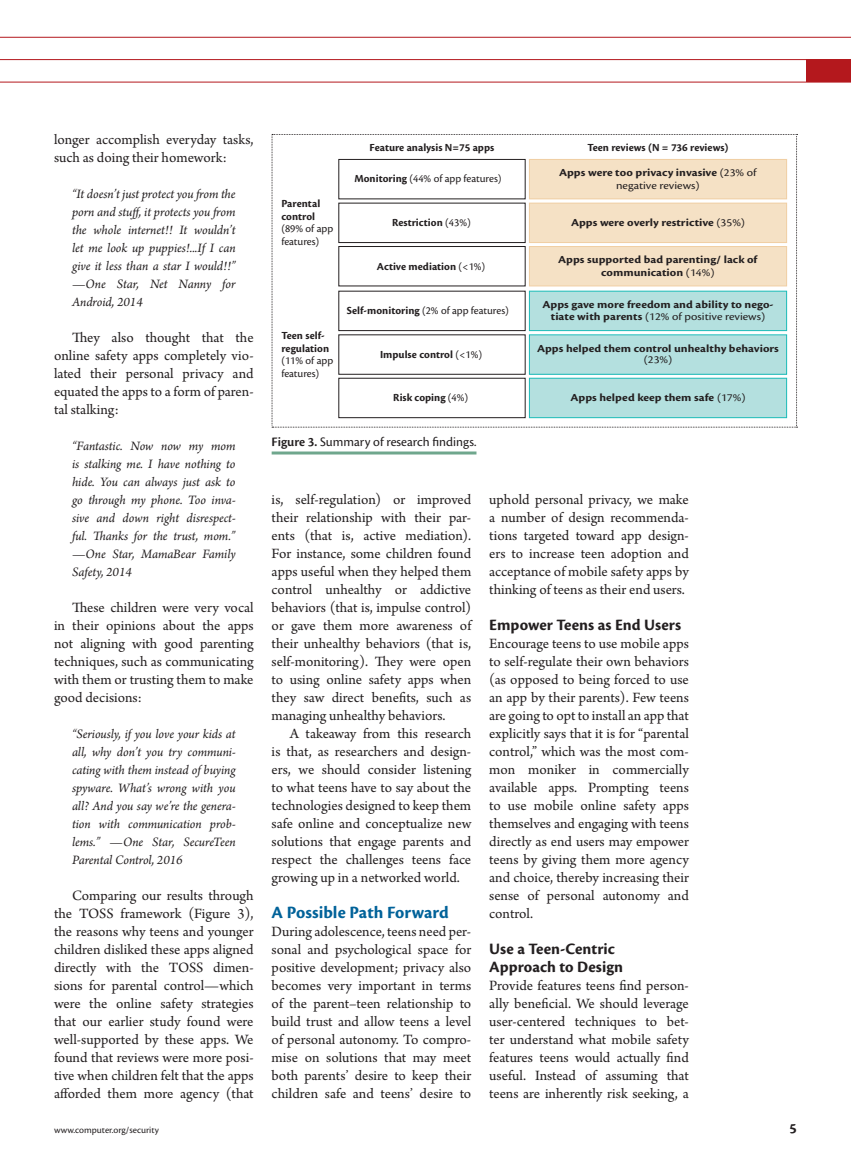
<style>
.page{position:relative;width:851px;height:1161px;background:#fff}
.page>*{position:absolute;margin:0;border:0;box-sizing:border-box;transform-origin:0 0}
.t1{font:700 18px "Cronos Pro";color:#006299}
.t2{font:700 16.5px/18px "Cronos Pro";color:#231f20}
.t3{font:15px/18px "Arno Pro";color:#231f20;text-align:justify}
.t4{font:700 15px "Cronos Pro";color:#231f20}
.t5{font:italic 13.5px/18px "Arno Pro";letter-spacing:-.005em;color:#231f20;text-align:justify}
.t6{font:13.5px "Cronos Pro";color:#231f20}
.t7{font:700 11.25px/12.8px "Cronos Pro";color:#231f20;text-align:center;scale:1.12 1}
.t8{font:700 11.25px/12.8px "Cronos Pro";color:#231f20}
.t9{font:11.25px/12.8px "Cronos Pro";color:#231f20}
.t10{font:11.25px "Cronos Pro";color:#231f20;scale:1.12 1}
.t11{font:9.75px "Cronos Pro";color:#231f20}
.s1{font-weight:700}
.s2{font-weight:400}
.s3{font-weight:600}
</style>
<div class="page">
<svg style="left:272px;top:134px;width:525px;height:294px"></svg>
<hr style="left:272px;top:452px;width:204px;height:3px;background:#6fa78d">
<hr style="left:0;top:37px;width:850px;height:1px;background:#b4181d">
<hr style="left:0;top:59px;width:850px;height:1px;background:#b4181d">
<hr style="left:0;top:82px;width:850px;height:1px;background:#b4181d">
<div style="left:806px;top:60px;width:44px;height:22px;background:#b4181d"></div>
<p class="t3" style="left:54px;top:131px;width:201px">longer accomplish everyday tasks, such as doing their homework:</p>
<p class="t5" style="left:72px;top:186px;width:165px">“It doesn’t just protect you from the porn and stuff, it protects you from the whole internet!! It wouldn’t let me look up puppies!...If I can give it less than a star I would!!” —One Star, Net Nanny for Android, 2014</p>
<p class="t3" style="left:54px;top:329px;width:201px;text-indent:18px">They also thought that the online safety apps completely vio&shy;lated their personal privacy and equated the apps to a form of paren&shy;tal stalking:</p>
<p class="t5" style="left:72px;top:438px;width:165px">“Fantastic. Now now my mom is stalking me. I have nothing to hide. You can always just ask to go through my phone. Too inva&shy;sive and down right disrespect&shy;ful. Thanks for the trust, mom.” —One Star, MamaBear Family Safety, 2014</p>
<p class="t3" style="left:54px;top:599px;width:201px;text-indent:18px">These children were very vocal in their opinions about the apps not aligning with good parenting techniques, such as communicating with them or trusting them to make good decisions:</p>
<p class="t5" style="left:72px;top:726px;width:165px">“Seriously, if you love your kids at all, why don’t you try communi&shy;cating with them instead of buying spyware. What’s wrong with you all? And you say we’re the genera&shy;tion with communication prob&shy;lems.” —One Star, SecureTeen Parental Control, 2016</p>
<p class="t3" style="left:54px;top:887px;width:201px;text-indent:18px">Comparing our results through the TOSS framework (Figure 3), the reasons why teens and younger children disliked these apps aligned directly with the TOSS dimen&shy;sions for parental control—which were the online safety strategies that our earlier study found were well-supported by these apps. We found that reviews were more posi&shy;tive when children felt that the apps afforded them more agency (that</p>
<p class="t8" style="left:281px;top:197px;width:40px">Parental control</p>
<p class="t9" style="left:281px;top:223px;width:53px">(89% of app features)</p>
<p class="t8" style="left:281px;top:329px;width:49px">Teen self&shy;regulation</p>
<p class="t9" style="left:281px;top:354px;width:53px">(11% of app features)</p>
<p class="t8" style="left:369px;top:141px;width:126px">Feature analysis N=75 apps</p>
<p class="t8" style="left:587px;top:141px;width:143px">Teen reviews (N = 736 reviews)</p>
<p class="t9" style="left:354px;top:173px;width:149px"><span class="s1">Monitoring</span> (44% of app features)</p>
<p class="t8" style="left:392px;top:216px;width:80px">Restriction <span class="s2">(43%)</span></p>
<p class="t8" style="left:377px;top:260px;width:110px">Active mediation <span class="s2">(&lt;1%)</span></p>
<p class="t9" style="left:347px;top:304px;width:164px"><span class="s1">Self-monitoring</span> (2% of app features)</p>
<p class="t8" style="left:380px;top:348px;width:104px">Impulse control <span class="s2">(&lt;1%)</span></p>
<p class="t8" style="left:393px;top:392px;width:76px">Risk coping <span class="s2">(4%)</span></p>
<p class="t7" style="left:570px;top:391px;width:158px">Apps helped keep them safe <span class="s2">(17%)</span></p>
<p class="t7" style="left:559px;top:166px;width:178px">Apps were too privacy invasive <span class="s2">(23% of negative reviews)</span></p>
<p class="t7" style="left:571px;top:216px;width:157px">Apps were overly restrictive <span class="s2">(35%)</span></p>
<p class="t7" style="left:558px;top:253px;width:179px">Apps supported bad parenting/ lack of communication <span class="s2">(14%)</span></p>
<p class="t7" style="left:542px;top:298px;width:208px">Apps gave more freedom and ability to nego&shy;tiate with parents <span class="s2">(12% of positive reviews)</span></p>
<p class="t7" style="left:537px;top:342px;width:217px">Apps helped them control unhealthy behaviors</p>
<p class="t10" style="left:643px;top:353px;width:27px">(23%)</p>
<p class="t6" style="left:272px;top:434px;width:206px"><span class="s3">Figure 3.</span> Summary of research findings.</p>
<p class="t3" style="left:272px;top:491px;width:201px">is, self-regulation) or improved their relationship with their par&shy;ents (that is, active mediation).<br>For instance, some children found apps useful when they helped them control unhealthy or addictive behaviors (that is, impulse control) or gave them more awareness of their unhealthy behaviors (that is, self-monitoring). They were open to using online safety apps when they saw direct benefits, such as managing unhealthy behaviors.</p>
<p class="t3" style="left:272px;top:725px;width:201px;text-indent:18px">A takeaway from this research is that, as researchers and design&shy;ers, we should consider listening to what teens have to say about the technologies designed to keep them safe online and conceptualize new solutions that engage parents and respect the challenges teens face growing up in a networked world.</p>
<p class="t1" style="left:272px;top:902px;width:179px">A Possible Path Forward</p>
<p class="t3" style="left:272px;top:923px;width:201px">During adolescence, teens need per&shy;sonal and psychological space for positive development; privacy also becomes very important in terms of the parent–teen relationship to build trust and allow teens a level of personal autonomy. To compro&shy;mise on solutions that may meet both parents’ desire to keep their children safe and teens’ desire to</p>
<p class="t3" style="left:489px;top:491px;width:201px">uphold personal privacy, we make a number of design recommenda&shy;tions targeted toward app design&shy;ers to increase teen adoption and acceptance of mobile safety apps by thinking of teens as their end users.</p>
<p class="t2" style="left:489px;top:616px;width:193px">Empower Teens as End Users</p>
<p class="t3" style="left:489px;top:635px;width:201px">Encourage teens to use mobile apps to self-regulate their own behaviors (as opposed to being forced to use an app by their parents). Few teens are going to opt to install an app that explicitly says that it is for “parental control,” which was the most com&shy;mon moniker in commercially available apps. Prompting teens to use mobile online safety apps themselves and engaging with teens directly as end users may empower teens by giving them more agency and choice, thereby increasing their sense of personal autonomy and control.</p>
<p class="t2" style="left:489px;top:940px;width:135px">Use a Teen-Centric<br>Approach to Design</p>
<p class="t3" style="left:489px;top:977px;width:201px">Provide features teens find person&shy;ally beneficial. We should leverage user-centered techniques to bet&shy;ter understand what mobile safety features teens would actually find useful. Instead of assuming that teens are inherently risk seeking, a</p>
<p class="t11" style="left:54px;top:1125px;width:106px">www.computer.org/security</p>
<p class="t4" style="left:789px;top:1120px;width:9px">5</p>
</div>
